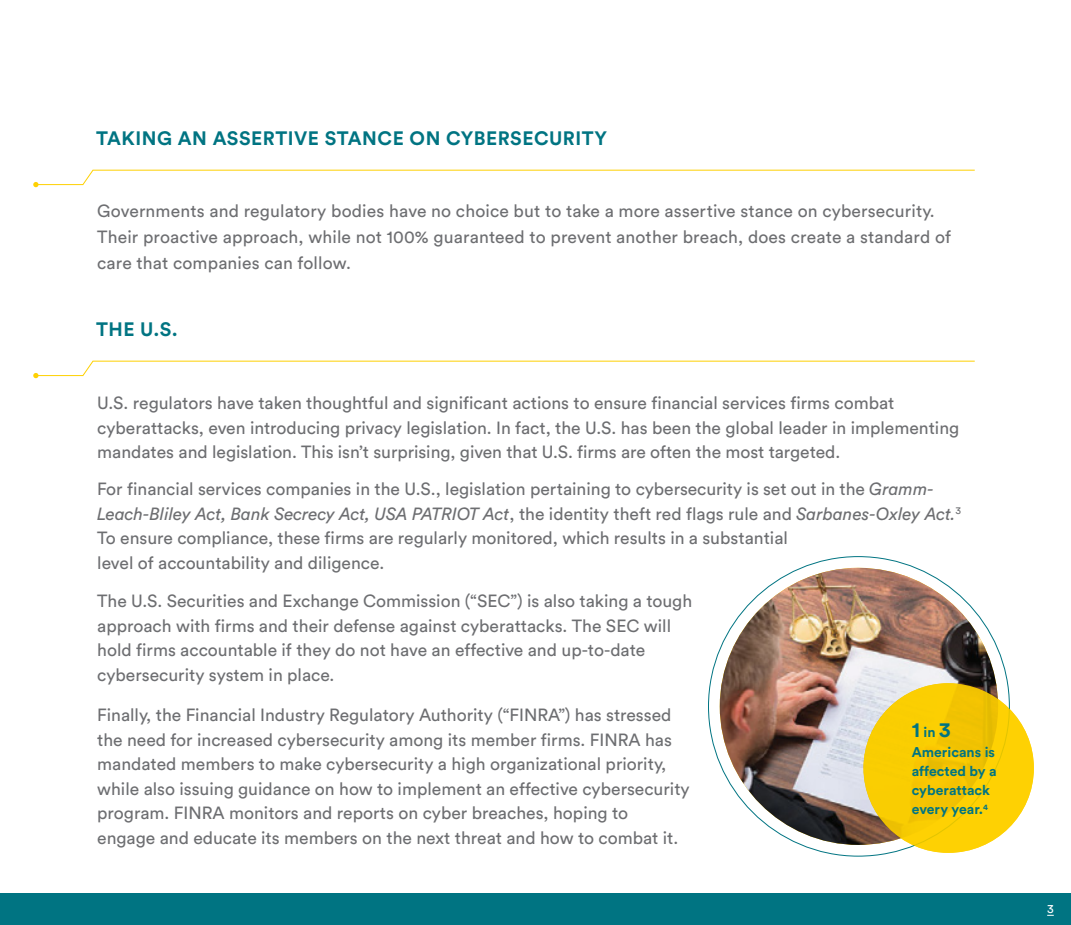
<style>
.page{position:relative;width:1071px;height:925px;background:#fff}
.page>*{position:absolute;margin:0;border:0;box-sizing:border-box;transform-origin:0 0}
.t1{font:700 21px "Circular Std";color:#007482}
.t2{font:700 19.25px "Circular Std";letter-spacing:.025em;color:#007482}
.t3{font:17.5px/24.5px "Circular Std";color:#6d6e71}
.t4{font:700 14px/19.2px "Circular Std";color:#007482}
.t5{font:12.25px "Circular Std";color:#fff}
.s1{font-style:italic}
.s2{font-size:14px}
</style>
<div class="page">
<svg style="left:33px;top:169px;width:942px;height:18px"></svg>
<svg style="left:33px;top:360px;width:942px;height:18px"></svg>
<img style="left:720px;top:567px;width:278px;height:277px">
<div style="left:863px;top:683px;width:171px;height:169px;background:#fed103;border-radius:50%"></div>
<div style="left:0;top:893px;width:1071px;height:31px;background:#007482"></div>
<p class="t2" style="left:96px;top:126px;width:513px">TAKING AN ASSERTIVE STANCE ON CYBERSECURITY</p>
<p class="t3" style="left:97px;top:197px;width:855px;line-height:26.2px">Governments and regulatory bodies have no choice but to take a more assertive stance on cybersecurity.<br>Their proactive approach, while not 100% guaranteed to prevent another breach, does create a standard of care that companies can follow.</p>
<p class="t2" style="left:96px;top:317px;width:83px">THE U.S.</p>
<p class="t3" style="left:97px;top:390px;width:864px">U.S. regulators have taken thoughtful and significant actions to ensure financial services firms combat cyberattacks, even introducing privacy legislation. In fact, the U.S. has been the global leader in implementing mandates and legislation. This isn’t surprising, given that U.S. firms are often the most targeted.</p>
<p class="t3" style="left:97px;top:476px;width:865px">For financial services companies in the U.S., legislation pertaining to cybersecurity is set out in the <span class="s1">Gramm-Leach-Bliley Act, Bank Secrecy Act, USA PATRIOT Act</span>, the identity theft red flags rule and <span class="s1">Sarbanes-Oxley Act.</span><sup>3<br></sup>To ensure compliance, these firms are regularly monitored, which results in a substantial<br>level of accountability and diligence.</p>
<p class="t3" style="left:97px;top:588px;width:597px">The U.S. Securities and Exchange Commission (“SEC”) is also taking a tough approach with firms and their defense against cyberattacks. The SEC will hold firms accountable if they do not have an effective and up-to-date cybersecurity system in place.</p>
<p class="t3" style="left:97px;top:702px;width:594px">Finally, the Financial Industry Regulatory Authority (“FINRA”) has stressed the need for increased cybersecurity among its member firms. FINRA has mandated members to make cybersecurity a high organizational priority, while also issuing guidance on how to implement an effective cybersecurity program. FINRA monitors and reports on cyber breaches, hoping to engage and educate its members on the next threat and how to combat it.</p>
<p class="t1" style="left:912px;top:716px;width:40px">1 <span class="s2">in</span> 3</p>
<p class="t4" style="left:912px;top:741px;width:86px">Americans is affected by a cyberattack every year.<sup>4</sup></p>
<p class="t5" style="left:1047px;top:900px;width:8px">3</p>
</div>
